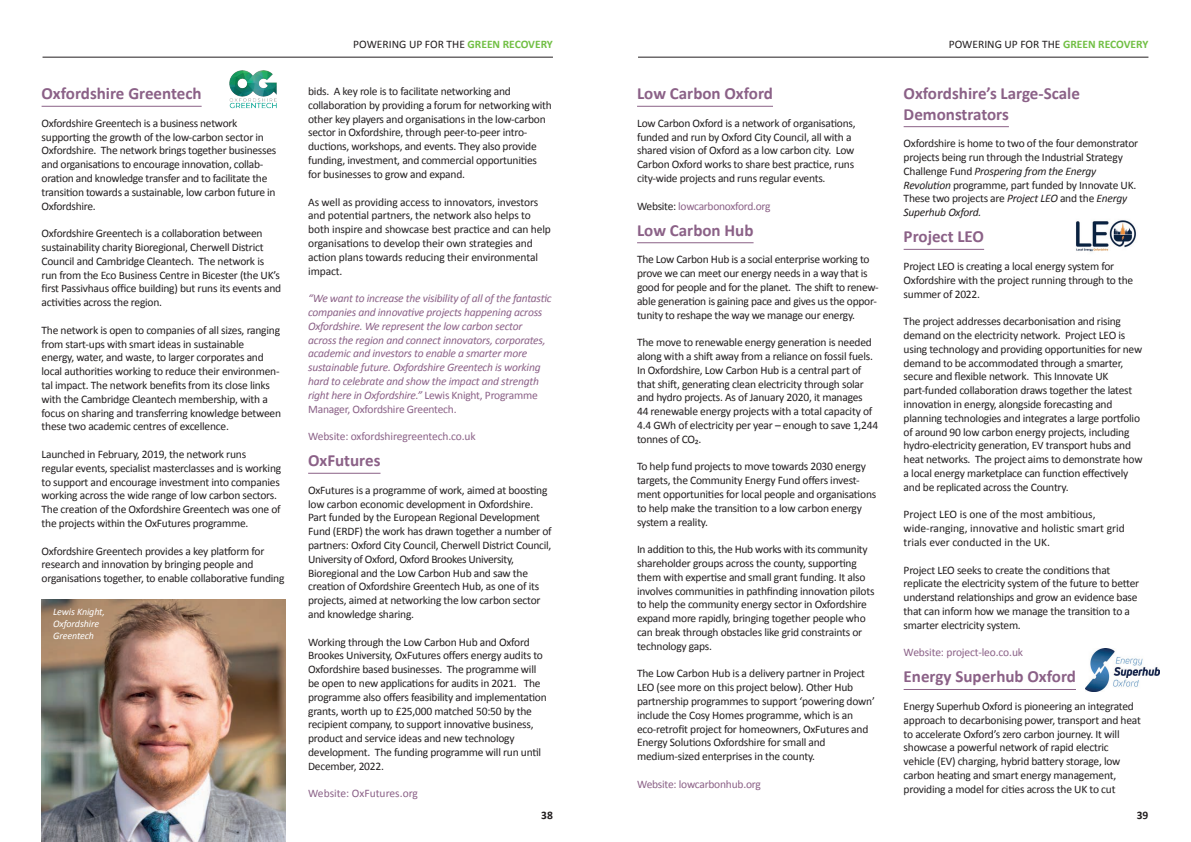
<style>
.page{position:relative;width:1191px;height:842px;background:#fff}
.page>*{position:absolute;margin:0;border:0;box-sizing:border-box;transform-origin:0 0}
.t1{font:700 17px/20.4px "Calibri";color:#8b6187}
.t2{font:11.5px/13.8px "Calibri";letter-spacing:-.02em;color:#231f20}
.t3{font:italic 11.5px/13.8px "Calibri";letter-spacing:-.02em;color:#8b6187}
.t4{font:11.5px/13.8px "Calibri";color:#231f20}
.t5{font:11.5px "Calibri";letter-spacing:-.02em;color:#8b6187}
.t6{font:11.5px "Calibri";color:#8b6187}
.t7{font:700 11.5px "Calibri";color:#231f20}
.t8{font:italic 10px/12px "Calibri";letter-spacing:-.01em;color:#fff}
.s1{font-weight:700;color:#71bf44}
.s2{font-style:normal}
.s3{color:#231f20}
.s4{font-style:italic}
</style>
<div class="page">
<hr style="left:638px;top:57px;width:510px;height:1px;background:#231f20">
<hr style="left:43px;top:57px;width:510px;height:1px;background:#231f20">
<hr style="left:42px;top:106px;width:160px;height:1px;background:#8b6187">
<hr style="left:308px;top:473px;width:72px;height:1px;background:#8b6187">
<hr style="left:637px;top:106px;width:136px;height:1px;background:#8b6187">
<hr style="left:637px;top:242px;width:116px;height:1px;background:#8b6187">
<hr style="left:903px;top:126px;width:106px;height:1px;background:#8b6187">
<hr style="left:903px;top:249px;width:81px;height:1px;background:#8b6187">
<hr style="left:903px;top:689px;width:173px;height:1px;background:#8b6187">
<img style="left:1076px;top:220px;width:60px;height:32px">
<img style="left:229px;top:70px;width:48px;height:39px">
<img style="left:42px;top:599px;width:243px;height:243px">
<img style="left:1086px;top:649px;width:73px;height:42px">
<h1 class="t1" style="left:42px;top:83px;width:161px">Oxfordshire Greentech</h1>
<p class="t2" style="left:42px;top:116px;width:236px">Oxfordshire Greentech is a business network supporting the growth of the low-carbon sector in Oxfordshire. The network brings together businesses and organisations to encourage innovation, collab&shy;oration and knowledge transfer and to facilitate the transition towards a sustainable, low carbon future in Oxfordshire.</p>
<p class="t2" style="left:42px;top:226px;width:241px">Oxfordshire Greentech is a collaboration between sustainability charity Bioregional, Cherwell District Council and Cambridge Cleantech. The network is run from the Eco Business Centre in Bicester (the UK’s first Passivhaus office building) but runs its events and activities across the region.</p>
<p class="t2" style="left:42px;top:323px;width:241px">The network is open to companies of all sizes, ranging from start-ups with smart ideas in sustainable<br>energy, water, and waste, to larger corporates and local authorities working to reduce their environmen&shy;tal impact. The network benefits from its close links with the Cambridge Cleantech membership, with a focus on sharing and transferring knowledge between these two academic centres of excellence.</p>
<p class="t2" style="left:42px;top:447px;width:241px">Launched in February, 2019, the network runs<br>regular events, specialist masterclasses and is working to support and encourage investment into companies working across the wide range of low carbon sectors.<br>The creation of the Oxfordshire Greentech was one of the projects within the OxFutures programme.</p>
<p class="t2" style="left:42px;top:543px;width:244px">Oxfordshire Greentech provides a key platform for research and innovation by bringing people and organisations together, to enable collaborative funding</p>
<p class="t8" style="left:53px;top:605px;width:53px">Lewis Knight,<br>Oxfordshire<br>Greentech</p>
<p class="t4" style="left:353px;top:36px;width:201px">POWERING UP FOR THE <span class="s1">GREEN RECOVERY</span></p>
<p class="t4" style="left:948px;top:36px;width:201px">POWERING UP FOR THE <span class="s1">GREEN RECOVERY</span></p>
<p class="t2" style="left:308px;top:84px;width:245px">bids. A key role is to facilitate networking and collaboration by providing a forum for networking with other key players and organisations in the low-carbon sector in Oxfordshire, through peer-to-peer intro&shy;ductions, workshops, and events. They also provide funding, investment, and commercial opportunities for businesses to grow and expand.</p>
<p class="t2" style="left:308px;top:194px;width:244px">As well as providing access to innovators, investors and potential partners, the network also helps to both inspire and showcase best practice and can help organisations to develop their own strategies and action plans towards reducing their environmental impact.</p>
<p class="t3" style="left:308px;top:291px;width:245px">“We want to increase the visibility of all of the fantastic companies and innovative projects happening across Oxfordshire. We represent the low carbon sector across the region and connect innovators, corporates, academic and investors to enable a smarter more sustainable future. Oxfordshire Greentech is working hard to celebrate and show the impact and strength right here in Oxfordshire.” <span class="s2">Lewis Knight, Programme Manager, Oxfordshire Greentech.</span></p>
<p class="t5" style="left:308px;top:429px;width:169px">Website: oxfordshiregreentech.co.uk</p>
<h1 class="t1" style="left:308px;top:450px;width:74px">OxFutures</h1>
<p class="t2" style="left:308px;top:482px;width:245px">OxFutures is a programme of work, aimed at boosting low carbon economic development in Oxfordshire.<br>Part funded by the European Regional Development Fund (ERDF) the work has drawn together a number of partners: Oxford City Council, Cherwell District Council, University of Oxford, Oxford Brookes University, Bioregional and the Low Carbon Hub and saw the creation of Oxfordshire Greentech Hub, as one of its projects, aimed at networking the low carbon sector and knowledge sharing.</p>
<p class="t2" style="left:308px;top:634px;width:240px">Working through the Low Carbon Hub and Oxford Brookes University, OxFutures offers energy audits to Oxfordshire based businesses. The programme will be open to new applications for audits in 2021. The programme also offers feasibility and implementation grants, worth up to £25,000 matched 50:50 by the recipient company, to support innovative business, product and service ideas and new technology development. The funding programme will run until December, 2022.</p>
<p class="t6" style="left:308px;top:786px;width:111px">Website: OxFutures.org</p>
<h1 class="t1" style="left:637px;top:83px;width:137px">Low Carbon Oxford</h1>
<p class="t2" style="left:637px;top:116px;width:220px">Low Carbon Oxford is a network of organisations, funded and run by Oxford City Council, all with a shared vision of Oxford as a low carbon city. Low Carbon Oxford works to share best practice, runs city-wide projects and runs regular events.</p>
<p class="t5" style="left:637px;top:199px;width:135px"><span class="s3">Website:</span> lowcarbonoxford.org</p>
<h1 class="t1" style="left:637px;top:220px;width:118px">Low Carbon Hub</h1>
<p class="t2" style="left:637px;top:252px;width:243px">The Low Carbon Hub is a social enterprise working to prove we can meet our energy needs in a way that is good for people and for the planet. The shift to renew&shy;able generation is gaining pace and gives us the oppor&shy;tunity to reshape the way we manage our energy.</p>
<p class="t2" style="left:637px;top:335px;width:243px">The move to renewable energy generation is needed along with a shift away from a reliance on fossil fuels.<br>In Oxfordshire, Low Carbon Hub is a central part of that shift, generating clean electricity through solar and hydro projects. As of January 2020, it manages<br>44 renewable energy projects with a total capacity of 4.4 GWh of electricity per year – enough to save 1,244 tonnes of CO₂.</p>
<p class="t2" style="left:637px;top:459px;width:241px">To help fund projects to move towards 2030 energy targets, the Community Energy Fund offers invest&shy;ment opportunities for local people and organisations to help make the transition to a low carbon energy system a reality.</p>
<p class="t2" style="left:637px;top:542px;width:239px">In addition to this, the Hub works with its community shareholder groups across the county, supporting them with expertise and small grant funding. It also involves communities in pathfinding innovation pilots to help the community energy sector in Oxfordshire expand more rapidly, bringing together people who can break through obstacles like grid constraints or technology gaps.</p>
<p class="t2" style="left:637px;top:666px;width:239px">The Low Carbon Hub is a delivery partner in Project LEO (see more on this project below). Other Hub partnership programmes to support ‘powering down’ include the Cosy Homes programme, which is an eco-retrofit project for homeowners, OxFutures and Energy Solutions Oxfordshire for small and medium-sized enterprises in the county.</p>
<p class="t5" style="left:637px;top:777px;width:125px">Website: lowcarbonhub.org</p>
<h1 class="t1" style="left:903px;top:83px;width:178px">Oxfordshire’s Large-Scale<br>Demonstrators</h1>
<p class="t2" style="left:903px;top:136px;width:236px">Oxfordshire is home to two of the four demonstrator projects being run through the Industrial Strategy Challenge Fund <span class="s4">Prospering from the Energy Revolution</span> programme, part funded by Innovate UK.<br>These two projects are <span class="s4">Project LEO</span> and the <span class="s4">Energy Superhub Oxford.</span></p>
<h1 class="t1" style="left:903px;top:226px;width:82px">Project LEO</h1>
<p class="t2" style="left:903px;top:259px;width:231px">Project LEO is creating a local energy system for<br>Oxfordshire with the project running through to the summer of 2022.</p>
<p class="t2" style="left:903px;top:314px;width:240px">The project addresses decarbonisation and rising demand on the electricity network. Project LEO is using technology and providing opportunities for new demand to be accommodated through a smarter, secure and flexible network. This Innovate UK part-funded collaboration draws together the latest innovation in energy, alongside forecasting and planning technologies and integrates a large portfolio of around 90 low carbon energy projects, including hydro-electricity generation, EV transport hubs and heat networks. The project aims to demonstrate how a local energy marketplace can function effectively and be replicated across the Country.</p>
<p class="t4" style="left:903px;top:507px;width:223px">Project LEO is one of the most ambitious, wide-ranging, innovative and holistic smart grid trials ever conducted in the UK.</p>
<p class="t2" style="left:903px;top:562px;width:237px">Project LEO seeks to create the conditions that replicate the electricity system of the future to better understand relationships and grow an evidence base that can inform how we manage the transition to a smarter electricity system.</p>
<p class="t5" style="left:903px;top:645px;width:121px">Website: project-leo.co.uk</p>
<h1 class="t1" style="left:903px;top:666px;width:174px">Energy Superhub Oxford</h1>
<p class="t2" style="left:903px;top:699px;width:239px">Energy Superhub Oxford is pioneering an integrated approach to decarbonising power, transport and heat to accelerate Oxford’s zero carbon journey. It will showcase a powerful network of rapid electric vehicle (EV) charging, hybrid battery storage, low carbon heating and smart energy management, providing a model for cities across the UK to cut</p>
<p class="t7" style="left:541px;top:807px;width:13px">38</p>
<p class="t7" style="left:1136px;top:807px;width:13px">39</p>
</div>
